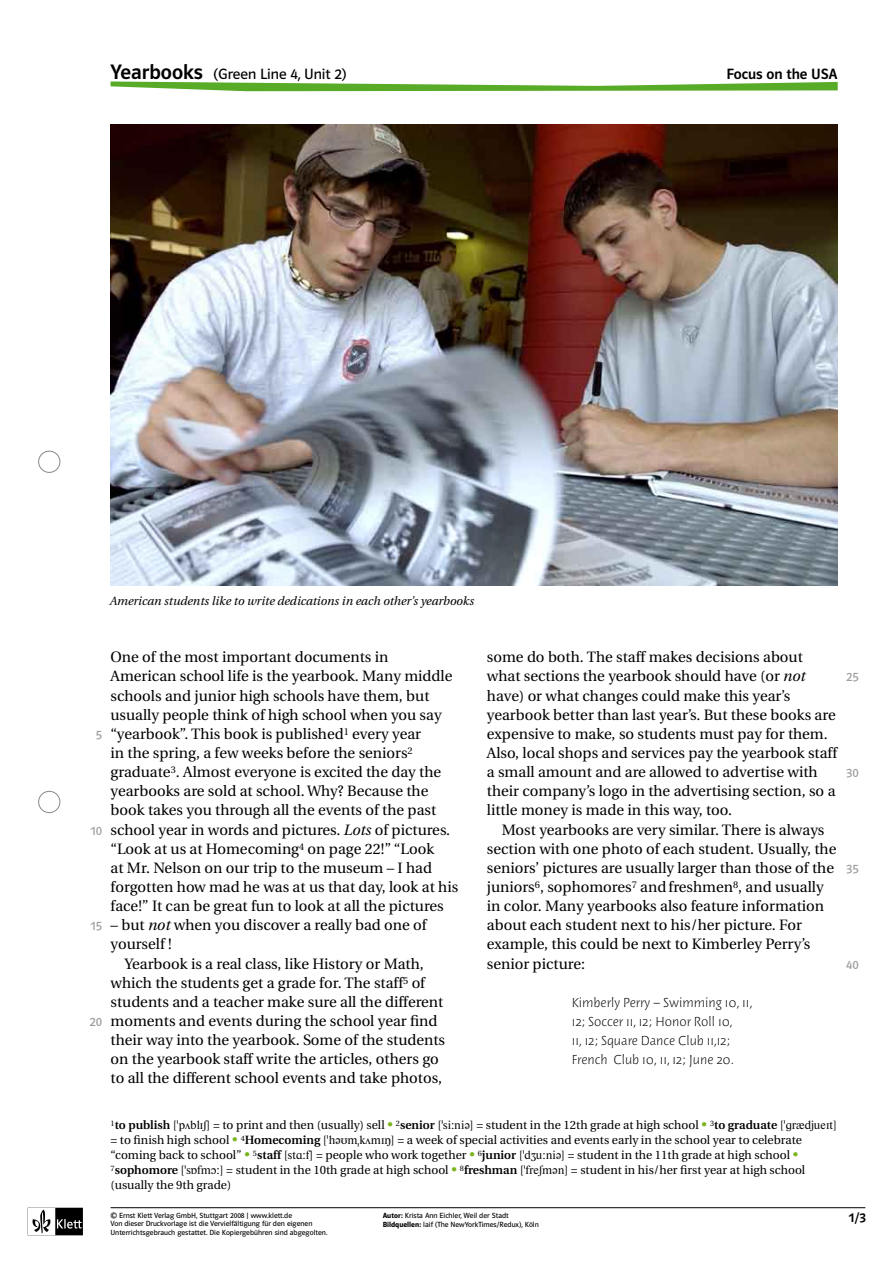
<style>
.page{position:relative;width:893px;height:1263px;background:#fff}
.page>*{position:absolute;margin:0;border:0;box-sizing:border-box;transform-origin:0 0}
.Text{font:15px/19.2px "Utopia";color:#000}
.Text-2{font:300 15px "Woodland ITC";color:#000}
.Titel{font:15px "Polo ST11 K Buch";color:#000}
.Titel-2{font:15px "Polo ST11 K Krftg";color:#000}
.t1{font:13.5px "Polo ST11 K Krftg";color:#000}
.Text_Zeilenzähler{font:12.75px "Polo ST11 K Buch";color:#9c9d9f}
.GL_fussnote{font:12px/15px "Utopia";color:#000}
.Text-3{font:italic 12px "Utopia";color:#000}
.t2{font:7.5px/8.9px "Polo ST11 K Buch";color:#000}
.s1{font-family:"Polo ST11 K Krftg";font-size:21px}
.s2{font-style:italic}
.s3{font-weight:600}
.s4{font-family:"Klett 55 Phon Ser"}
.s5{font-size:13.5px;color:#7ab51d}
.s6{font-family:"Polo ST11 K Hfett"}
</style>
<div class="page">
<div style="left:38px;top:451px;width:22px;height:22px;border:1px solid #87888a;border-radius:50%"></div>
<div style="left:38px;top:791px;width:22px;height:22px;border:1px solid #87888a;border-radius:50%"></div>
<svg style="left:32px;top:1208px;width:51px;height:27px"></svg>
<hr style="left:111px;top:1207px;width:754px;height:1px;background:#000">
<svg style="left:111px;top:81px;width:727px;height:10px"></svg>
<img style="left:111px;top:125px;width:727px;height:461px">
<p class="Titel" style="left:111px;top:66px;width:237px"><span class="s1">Yearbooks</span> (Green Line 4, Unit 2)</p>
<p class="Titel-2" style="left:727px;top:65px;width:113px">Focus on the USA</p>
<p class="Text-3" style="left:110px;top:594px;width:366px">American students like to write dedications in each other’s yearbooks</p>
<p class="Text_Zeilenzähler" style="left:96px;top:728px;width:8px">5</p>
<p class="Text_Zeilenzähler" style="left:91px;top:823px;width:13px">10</p>
<p class="Text_Zeilenzähler" style="left:91px;top:919px;width:13px">15</p>
<p class="Text_Zeilenzähler" style="left:90px;top:1015px;width:14px">20</p>
<p class="Text" style="left:111px;top:648px;width:349px">One of the most important documents in American school life is the yearbook. Many middle schools and junior high schools have them, but usually people think of high school when you say “yearbook”. This book is published<sup>1</sup> every year<br>in the spring, a few weeks before the seniors<sup>2 </sup>graduate<sup>3</sup>. Almost everyone is excited the day the yearbooks are sold at school. Why? Because the book takes you through all the events of the past school year in words and pictures. <span class="s2">Lots</span> of pictures. “Look at us at Homecoming<sup>4</sup> on page 22!” “Look<br>at Mr. Nelson on our trip to the museum – I had forgotten how mad he was at us that day, look at his face!” It can be great fun to look at all the pictures</p>
<p class="Text" style="left:111px;top:916px;width:318px">– but <span class="s2">not</span> when you discover a really bad one of yourself !</p>
<p class="Text" style="left:111px;top:954px;width:336px;text-indent:14px">Yearbook is a real class, like History or Math, which the students get a grade for. The staff<sup>5</sup> of students and a teacher make sure all the different moments and events during the school year find their way into the yearbook. Some of the students on the yearbook staff write the articles, others go to all the different school events and take photos,</p>
<p class="Text" style="left:487px;top:648px;width:352px">some do both. The staff makes decisions about what sections the yearbook should have (or <span class="s2">not </span>have) or what changes could make this year’s yearbook better than last year’s. But these books are expensive to make, so students must pay for them.<br>Also, local shops and services pay the yearbook staff a small amount and are allowed to advertise with their company’s logo in the advertising section, so a little money is made in this way, too.</p>
<p class="Text" style="left:487px;top:820px;width:351px;text-indent:15px">Most yearbooks are very similar. There is always section with one photo of each student. Usually, the seniors’ pictures are usually larger than those of the juniors<sup>6</sup>, sophomores<sup>7</sup> andfreshmen<sup>8</sup>, and usually in color. Many yearbooks also feature information about each student next to his/her picture. For example, this could be next to Kimberley Perry’s senior picture:</p>
<p class="Text-2" style="left:572px;top:995px;width:182px">Kimberly Perry – Swimming 10, 11,</p>
<p class="Text-2" style="left:572px;top:1014px;width:162px">12; Soccer 11, 12; Honor Roll 10,</p>
<p class="Text-2" style="left:572px;top:1033px;width:160px">11, 12; Square Dance Club 11,12;</p>
<p class="Text-2" style="left:572px;top:1052px;width:163px">French Club 10, 11, 12; June 20.</p>
<p class="Text_Zeilenzähler" style="left:846px;top:670px;width:14px">25</p>
<p class="Text_Zeilenzähler" style="left:846px;top:766px;width:14px">30</p>
<p class="Text_Zeilenzähler" style="left:846px;top:862px;width:14px">35</p>
<p class="Text_Zeilenzähler" style="left:846px;top:957px;width:14px">40</p>
<p class="GL_fussnote" style="left:111px;top:1117px;width:728px"><sup>1</sup><span class="s3">to publish</span> [<span class="s4">*p0blIS</span>] = to print and then (usually) sell <span class="s5">•</span> <sup>2</sup><span class="s3">senior</span> [<span class="s4">*si:niE</span>] = student in the 12th grade at high school <span class="s5">•</span> <sup>3</sup><span class="s3">to graduate</span> [<span class="s4">*GrxdjueIt</span>] = to finish high school <span class="s5">•</span> <sup>4</sup><span class="s3">Homecoming</span> [<span class="s4">*hEUm+k0mIN</span>] = a week of special activities and events early in the school year to celebrate “coming back to school” <span class="s5">•</span> <sup>5</sup><span class="s3">staff</span> [<span class="s4">stA:f</span>] = people who work together <span class="s5">•</span> <sup>6</sup><span class="s3">junior</span> [<span class="s4">*dZu:niE</span>] = student in the 11th grade at high school <span class="s5">• </span><sup>7</sup><span class="s3">sophomore</span> [<span class="s4">*sOfmC:</span>] = student in the 10th grade at high school <span class="s5">•</span> <sup>8</sup><span class="s3">freshman</span> [<span class="s4">*freSmEn</span>] = student in his/her first year at high school (usually the 9th grade)</p>
<p class="t2" style="left:111px;top:1211px;width:218px">© Ernst Klett Verlag GmbH, Stuttgart 2008 | www.klett.de<br>Von dieser Druckvorlage ist die Vervielfältigung für den eigenen<br>Unterrichtsgebrauch gestattet. Die Kopiergebühren sind abgegolten.</p>
<p class="t2" style="left:383px;top:1211px;width:128px"><span class="s6">Autor:</span> Krista Ann Eichler, Weil der Stadt</p>
<p class="t2" style="left:383px;top:1220px;width:158px"><span class="s6">Bildquellen:</span> laif (The NewYorkTimes/Redux), Köln</p>
<p class="t1" style="left:849px;top:1210px;width:19px">1/3</p>
</div>
